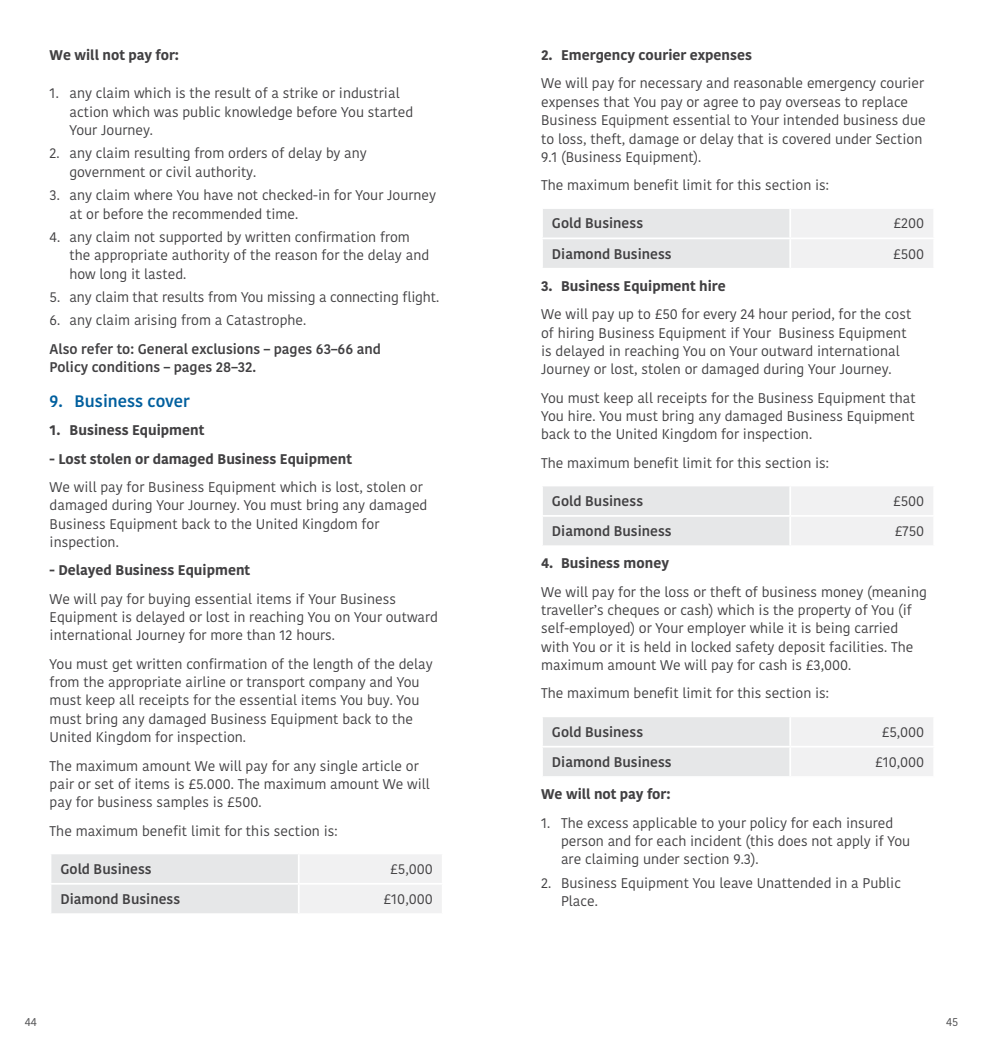
<style>
.page{position:relative;width:983px;height:1042px;background:#fff}
.page>*{position:absolute;margin:0;border:0;box-sizing:border-box;transform-origin:0 0}
.t1{font:500 16.62px "Kohinoor";color:#005f9e}
.t2{font:14px/18.4px "Kohinoor";color:#414042}
.t3{font:500 14px/18.4px "Kohinoor";color:#414042}
.t4{font:700 14px "Kohinoor";color:#414042}
.t5{font:11.38px "Kohinoor";color:#4d4d4f}
</style>
<div class="page">
<svg style="left:51px;top:854px;width:391px;height:59px"></svg>
<hr style="left:441px;top:884px;width:2px;height:29px;background:#fff">
<svg style="left:543px;top:209px;width:390px;height:59px"></svg>
<svg style="left:543px;top:486px;width:390px;height:59px"></svg>
<svg style="left:543px;top:717px;width:390px;height:59px"></svg>
<p class="t4" style="left:50px;top:46px;width:131px">We will not pay for:</p>
<p class="t2" style="left:69px;top:85px;width:345px;text-indent:-20px">1. any claim which is the result of a strike or industrial action which was public knowledge before You started<br>Your Journey.</p>
<p class="t2" style="left:69px;top:145px;width:299px;text-indent:-20px">2. any claim resulting from orders of delay by any government or civil authority.</p>
<p class="t2" style="left:69px;top:186px;width:368px;text-indent:-20px">3. any claim where You have not checked-in for Your Journey at or before the recommended time.</p>
<p class="t2" style="left:69px;top:228px;width:361px;text-indent:-20px">4. any claim not supported by written confirmation from the appropriate authority of the reason for the delay and how long it lasted.</p>
<p class="t2" style="left:50px;top:288px;width:391px">5. any claim that results from You missing a connecting flight.</p>
<p class="t2" style="left:50px;top:311px;width:258px">6. any claim arising from a Catastrophe.</p>
<p class="t3" style="left:50px;top:340px;width:333px">Also refer to: General exclusions – pages 63–66 and<br>Policy conditions – pages 28–32.</p>
<p class="t1" style="left:50px;top:391px;width:141px">9. Business cover</p>
<p class="t4" style="left:50px;top:421px;width:156px">1. Business Equipment</p>
<p class="t4" style="left:50px;top:449px;width:304px">- Lost stolen or damaged Business Equipment</p>
<p class="t2" style="left:50px;top:478px;width:379px">We will pay for Business Equipment which is lost, stolen or damaged during Your Journey. You must bring any damaged Business Equipment back to the United Kingdom for inspection.</p>
<p class="t4" style="left:50px;top:561px;width:202px">- Delayed Business Equipment</p>
<p class="t2" style="left:50px;top:590px;width:389px">We will pay for buying essential items if Your Business<br>Equipment is delayed or lost in reaching You on Your outward international Journey for more than 12 hours.</p>
<p class="t2" style="left:50px;top:655px;width:384px">You must get written confirmation of the length of the delay from the appropriate airline or transport company and You must keep all receipts for the essential items You buy. You must bring any damaged Business Equipment back to the United Kingdom for inspection.</p>
<p class="t2" style="left:50px;top:757px;width:381px">The maximum amount We will pay for any single article or pair or set of items is £5.000. The maximum amount We will pay for business samples is £500.</p>
<p class="t2" style="left:50px;top:822px;width:289px">The maximum benefit limit for this section is:</p>
<p class="t3" style="left:60px;top:860px;width:93px">Gold Business</p>
<p class="t2" style="left:390px;top:860px;width:44px">£5,000</p>
<p class="t3" style="left:60px;top:890px;width:121px">Diamond Business</p>
<p class="t2" style="left:383px;top:890px;width:51px">£10,000</p>
<p class="t4" style="left:541px;top:46px;width:212px">2. Emergency courier expenses</p>
<p class="t2" style="left:541px;top:75px;width:386px">We will pay for necessary and reasonable emergency courier expenses that You pay or agree to pay overseas to replace Business Equipment essential to Your intended business due to loss, theft, damage or delay that is covered under Section 9.1 (Business Equipment).</p>
<p class="t2" style="left:541px;top:176px;width:289px">The maximum benefit limit for this section is:</p>
<p class="t3" style="left:552px;top:215px;width:93px">Gold Business</p>
<p class="t2" style="left:893px;top:215px;width:32px">£200</p>
<p class="t3" style="left:552px;top:245px;width:121px">Diamond Business</p>
<p class="t2" style="left:892px;top:245px;width:33px">£500</p>
<p class="t4" style="left:541px;top:277px;width:186px">3. Business Equipment hire</p>
<p class="t2" style="left:541px;top:305px;width:371px">We will pay up to £50 for every 24 hour period, for the cost of hiring Business Equipment if Your Business Equipment is delayed in reaching You on Your outward international Journey or lost, stolen or damaged during Your Journey.</p>
<p class="t2" style="left:541px;top:389px;width:376px;text-align:justify">You must keep all receipts for the Business Equipment that You hire. You must bring any damaged Business Equipment back to the United Kingdom for inspection.</p>
<p class="t2" style="left:541px;top:454px;width:289px">The maximum benefit limit for this section is:</p>
<p class="t3" style="left:552px;top:492px;width:93px">Gold Business</p>
<p class="t2" style="left:892px;top:492px;width:33px">£500</p>
<p class="t3" style="left:552px;top:522px;width:121px">Diamond Business</p>
<p class="t2" style="left:894px;top:522px;width:31px">£750</p>
<p class="t4" style="left:541px;top:554px;width:129px">4. Business money</p>
<p class="t2" style="left:541px;top:583px;width:387px">We will pay for the loss or theft of business money (meaning traveller’s cheques or cash) which is the property of You (if self-employed) or Your employer while it is being carried with You or it is held in locked safety deposit facilities. The maximum amount We will pay for cash is £3,000.</p>
<p class="t2" style="left:541px;top:685px;width:289px">The maximum benefit limit for this section is:</p>
<p class="t3" style="left:552px;top:723px;width:93px">Gold Business</p>
<p class="t2" style="left:881px;top:723px;width:44px">£5,000</p>
<p class="t3" style="left:552px;top:753px;width:121px">Diamond Business</p>
<p class="t2" style="left:874px;top:753px;width:51px">£10,000</p>
<p class="t4" style="left:541px;top:785px;width:131px">We will not pay for:</p>
<p class="t2" style="left:561px;top:814px;width:351px;text-indent:-20px">1. The excess applicable to your policy for each insured person and for each incident (this does not apply if You are claiming under section 9.3).</p>
<p class="t2" style="left:561px;top:874px;width:341px;text-indent:-20px">2. Business Equipment You leave Unattended in a Public<br>Place.</p>
<p class="t5" style="left:25px;top:1014px;width:13px">44</p>
<p class="t5" style="left:945px;top:1014px;width:14px">45</p>
</div>
